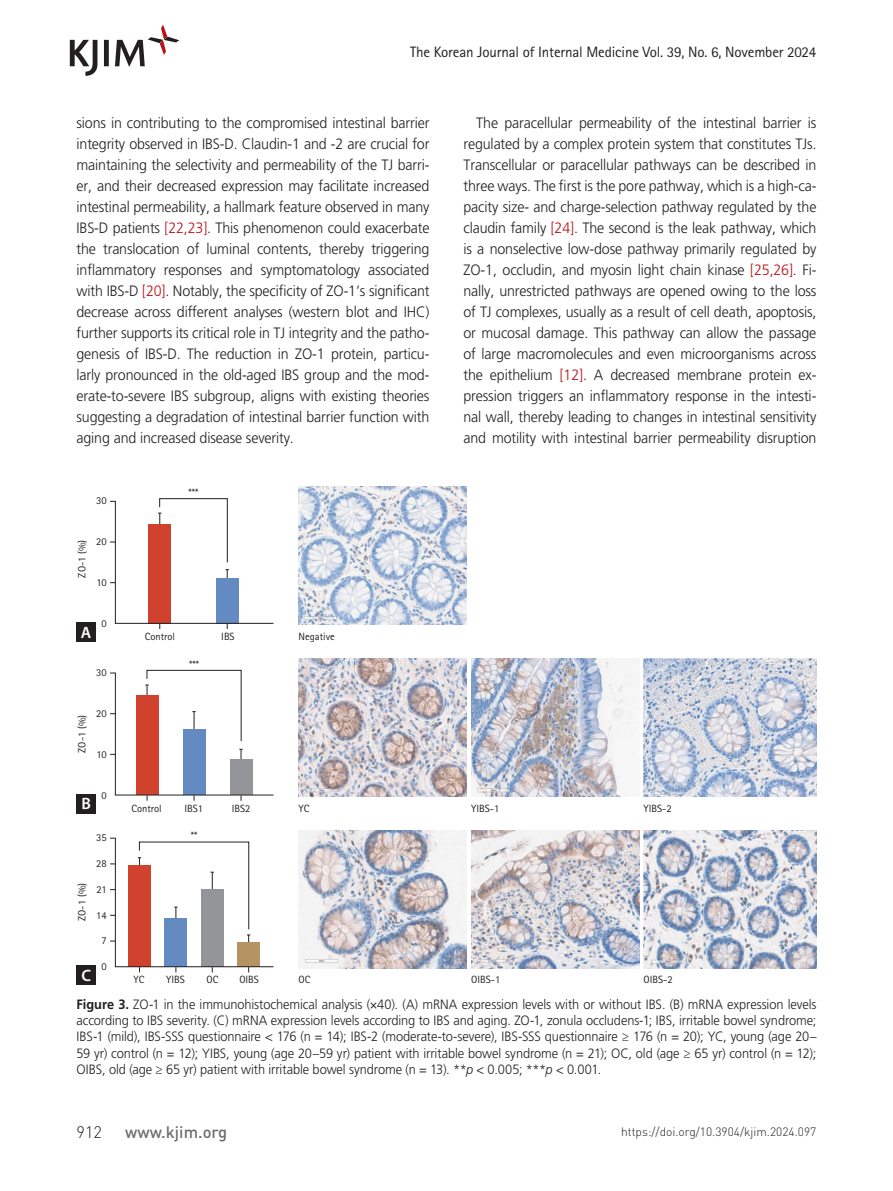
<style>
.page{position:relative;width:893px;height:1191px;background:#fff}
.page>*{position:absolute;margin:0;border:0;box-sizing:border-box;transform-origin:0 0}
.t1{font:500 16.5px "DIN Pro";color:#6c6d70}
.t2{font:300 16.5px "DIN Pro";color:#231f20}
.t3{font:600 16.5px "Myriad Pro";color:#fff}
.t4{font:300 15px/21px "Frutiger LT Std";letter-spacing:-.01em;color:#231f20;text-align:justify;scale:.95 1}
.t5{font:15px "Rotis Sans Serif Std";letter-spacing:-.01em;color:#231f20}
.t6{font:300 13.5px/16.2px "Frutiger LT Std";letter-spacing:-.005em;color:#231f20;text-align:justify;scale:.95 1}
.t7{font:300 12px "DIN Pro";color:#231f20}
.t8{font:10.5px "Rotis Sans Serif Std";color:#231f20}
.s1{color:#bb1018}
.s2{font-weight:700}
.s3{font-style:italic}
</style>
<div class="page">
<svg style="left:70px;top:25px;width:109px;height:51px"></svg>
<svg style="left:110px;top:837px;width:164px;height:135px"></svg>
<svg style="left:110px;top:669px;width:164px;height:131px"></svg>
<svg style="left:110px;top:498px;width:164px;height:131px"></svg>
<img style="left:299px;top:487px;width:168px;height:138px">
<img style="left:299px;top:658px;width:168px;height:138px">
<img style="left:471px;top:658px;width:168px;height:138px">
<img style="left:644px;top:658px;width:172px;height:138px">
<img style="left:299px;top:830px;width:168px;height:138px">
<img style="left:471px;top:830px;width:168px;height:138px">
<img style="left:644px;top:830px;width:172px;height:138px">
<div style="left:77px;top:966px;width:19px;height:19px;background:#231f20"></div>
<div style="left:77px;top:794px;width:19px;height:19px;background:#231f20"></div>
<div style="left:77px;top:622px;width:19px;height:19px;background:#231f20"></div>
<p class="t5" style="left:410px;top:43px;width:408px">The Korean Journal of Internal Medicine Vol. 39, No. 6, November 2024</p>
<p class="t4" style="left:77px;top:112px;width:373px">sions in contributing to the compromised intestinal barrier integrity observed in IBS-D. Claudin-1 and -2 are crucial for maintaining the selectivity and permeability of the TJ barri&shy;er, and their decreased expression may facilitate increased intestinal permeability, a hallmark feature observed in many IBS-D patients <span class="s1">[22,23]</span>. This phenomenon could exacerbate the translocation of luminal contents, thereby triggering inflammatory responses and symptomatology associated with IBS-D <span class="s1">[20]</span>. Notably, the specificity of ZO-1’s significant decrease across different analyses (western blot and IHC) further supports its critical role in TJ integrity and the patho&shy;genesis of IBS-D. The reduction in ZO-1 protein, particu&shy;larly pronounced in the old-aged IBS group and the mod&shy;erate-to-severe IBS subgroup, aligns with existing theories suggesting a degradation of intestinal barrier function with aging and increased disease severity.</p>
<p class="t4" style="left:463px;top:112px;width:373px;text-indent:13px">The paracellular permeability of the intestinal barrier is regulated by a complex protein system that constitutes TJs.<br>Transcellular or paracellular pathways can be described in three ways. The first is the pore pathway, which is a high-ca&shy;pacity size- and charge-selection pathway regulated by the claudin family <span class="s1">[24]</span>. The second is the leak pathway, which is a nonselective low-dose pathway primarily regulated by ZO-1, occludin, and myosin light chain kinase <span class="s1">[25,26]</span>. Fi&shy;nally, unrestricted pathways are opened owing to the loss of TJ complexes, usually as a result of cell death, apoptosis, or mucosal damage. This pathway can allow the passage of large macromolecules and even microorganisms across the epithelium <span class="s1">[12]</span>. A decreased membrane protein ex&shy;pression triggers an inflammatory response in the intesti&shy;nal wall, thereby leading to changes in intestinal sensitivity and motility with intestinal barrier permeability disruption</p>
<p class="t8" style="left:96px;top:494px;width:12px">30</p>
<p class="t8" style="left:96px;top:535px;width:12px">20</p>
<p class="t8" style="left:97px;top:576px;width:12px">10</p>
<p class="t8" style="left:101px;top:617px;width:7px">0</p>
<p class="t8" style="left:76px;top:577px;width:39px;rotate:-90deg">ZO-1 (%)</p>
<p class="t3" style="left:81px;top:621px;width:12px">A</p>
<p class="t8" style="left:96px;top:666px;width:12px">30</p>
<p class="t8" style="left:96px;top:707px;width:12px">20</p>
<p class="t8" style="left:97px;top:748px;width:12px">10</p>
<p class="t8" style="left:101px;top:788px;width:7px">0</p>
<p class="t8" style="left:76px;top:752px;width:39px;rotate:-90deg">ZO-1 (%)</p>
<p class="t3" style="left:81px;top:793px;width:11px">B</p>
<p class="t8" style="left:189px;top:486px;width:11px">***</p>
<p class="t8" style="left:145px;top:630px;width:32px">Control</p>
<p class="t8" style="left:221px;top:630px;width:15px">IBS</p>
<p class="t8" style="left:189px;top:658px;width:11px">***</p>
<p class="t8" style="left:131px;top:802px;width:32px">Control</p>
<p class="t8" style="left:185px;top:802px;width:20px">IBS1</p>
<p class="t8" style="left:232px;top:802px;width:20px">IBS2</p>
<p class="t8" style="left:299px;top:630px;width:38px">Negative</p>
<p class="t8" style="left:299px;top:802px;width:12px">YC</p>
<p class="t8" style="left:471px;top:802px;width:30px">YIBS-1</p>
<p class="t8" style="left:644px;top:802px;width:30px">YIBS-2</p>
<p class="t8" style="left:191px;top:829px;width:8px">**</p>
<p class="t8" style="left:96px;top:831px;width:12px">35</p>
<p class="t8" style="left:96px;top:857px;width:12px">28</p>
<p class="t8" style="left:97px;top:883px;width:12px">21</p>
<p class="t8" style="left:96px;top:908px;width:12px">14</p>
<p class="t8" style="left:101px;top:934px;width:7px">7</p>
<p class="t8" style="left:101px;top:960px;width:7px">0</p>
<p class="t8" style="left:76px;top:921px;width:39px;rotate:-90deg">ZO-1 (%)</p>
<p class="t3" style="left:81px;top:965px;width:11px">C</p>
<p class="t8" style="left:299px;top:973px;width:13px">OC</p>
<p class="t8" style="left:471px;top:973px;width:31px">OIBS-1</p>
<p class="t8" style="left:644px;top:973px;width:31px">OIBS-2</p>
<p class="t8" style="left:133px;top:973px;width:12px">YC</p>
<p class="t8" style="left:166px;top:973px;width:20px">YIBS</p>
<p class="t8" style="left:206px;top:973px;width:13px">OC</p>
<p class="t8" style="left:239px;top:973px;width:21px">OIBS</p>
<p class="t6" style="left:77px;top:996px;width:780px"><span class="s2">Figure 3.</span> ZO-1 in the immunohistochemical analysis (×40). (A) mRNA expression levels with or without IBS. (B) mRNA expression levels according to IBS severity. (C) mRNA expression levels according to IBS and aging. ZO-1, zonula occludens-1; IBS, irritable bowel syndrome; IBS-1 (mild), IBS-SSS questionnaire &lt; 176 (n = 14); IBS-2 (moderate-to-severe), IBS-SSS questionnaire ≥ 176 (n = 20); YC, young (age 20– 59 yr) control (n = 12); YIBS, young (age 20–59 yr) patient with irritable bowel syndrome (n = 21); OC, old (age ≥ 65 yr) control (n = 12); OIBS, old (age ≥ 65 yr) patient with irritable bowel syndrome (n = 13). **<span class="s3">p</span> &lt; 0.005; ***<span class="s3">p</span> &lt; 0.001.</p>
<p class="t2" style="left:77px;top:1120px;width:27px">912</p>
<p class="t1" style="left:125px;top:1120px;width:104px">www.kjim.org</p>
<p class="t7" style="left:621px;top:1123px;width:197px">https://doi.org/10.3904/kjim.2024.097</p>
</div>
